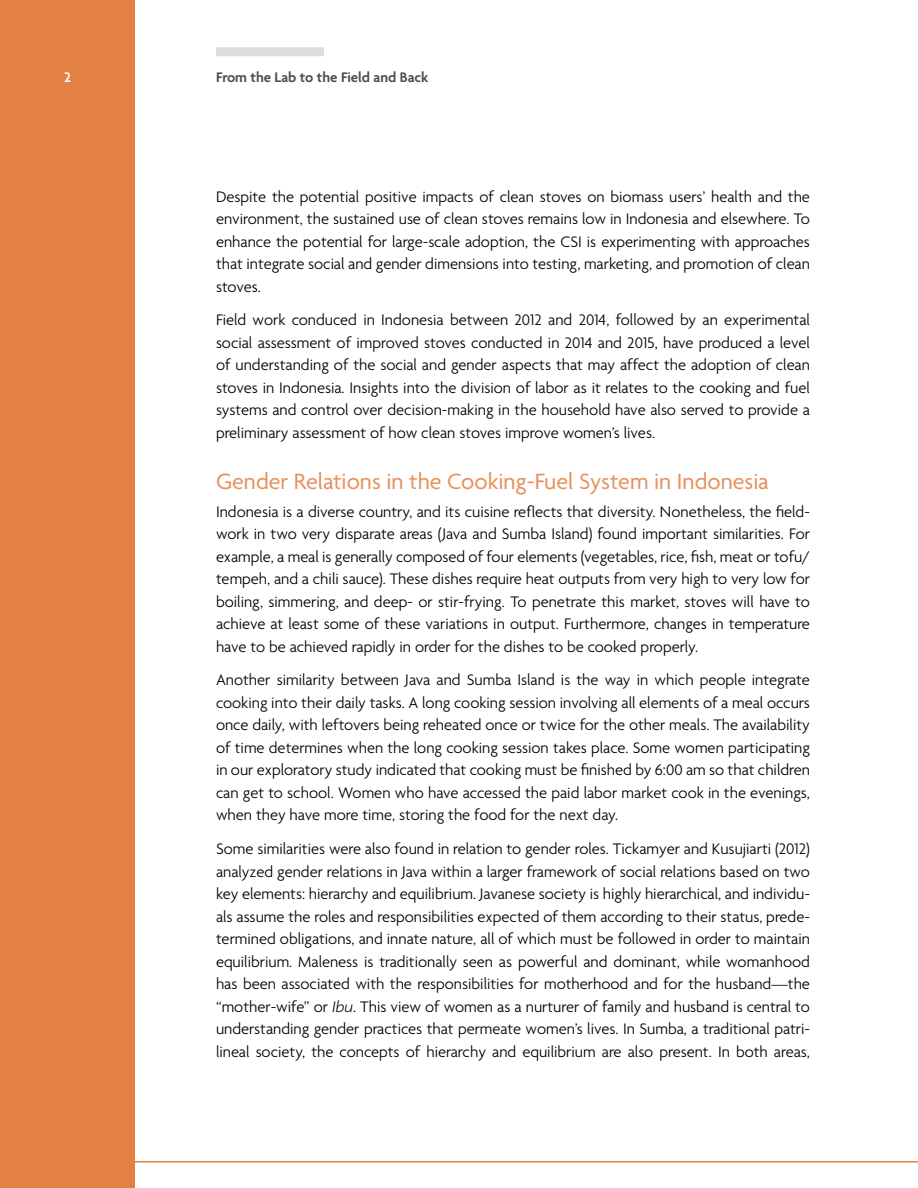
<style>
.page{position:relative;width:918px;height:1188px;background:#fff}
.page>*{position:absolute;margin:0;border:0;box-sizing:border-box;transform-origin:0 0}
.t1{font:24px "Agenda";color:#e6915c}
.t2{font:300 16.5px/22.5px "Agenda";color:#000;text-align:justify}
.t3{font:600 15px "Agenda";color:#4d4d4f}
.t4{font:600 15px "Agenda";color:#fff}
.s1{font-style:italic}
</style>
<div class="page">
<hr style="left:0;top:1161px;width:918px;height:1px;background:#e28143">
<div style="left:216px;top:47px;width:108px;height:9px;background:#dcddde"></div>
<div style="left:0;top:0;width:135px;height:1188px;background:#e28143"></div>
<p class="t4" style="left:64px;top:68px;width:8px">2</p>
<p class="t3" style="left:216px;top:68px;width:214px">From the Lab to the Field and Back</p>
<p class="t2" style="left:216px;top:185px;width:596px">Despite the potential positive impacts of clean stoves on biomass users’ health and the environment, the sustained use of clean stoves remains low in Indonesia and elsewhere. To enhance the potential for large-scale adoption, the CSI is experimenting with approaches that integrate social and gender dimensions into testing, marketing, and promotion of clean stoves.</p>
<p class="t2" style="left:216px;top:309px;width:596px">Field work conduced in Indonesia between 2012 and 2014, followed by an experimental social assessment of improved stoves conducted in 2014 and 2015, have produced a level of understanding of the social and gender aspects that may affect the adoption of clean stoves in Indonesia. Insights into the division of labor as it relates to the cooking and fuel systems and control over decision-making in the household have also served to provide a preliminary assessment of how clean stoves improve women’s lives.</p>
<h1 class="t1" style="left:216px;top:467px;width:554px">Gender Relations in the Cooking-Fuel System in Indonesia</h1>
<p class="t2" style="left:216px;top:500px;width:596px">Indonesia is a diverse country, and its cuisine reflects that diversity. Nonetheless, the field&shy;work in two very disparate areas (Java and Sumba Island) found important similarities. For example, a meal is generally composed of four elements (vegetables, rice, fish, meat or tofu/ tempeh, and a chili sauce). These dishes require heat outputs from very high to very low for boiling, simmering, and deep- or stir-frying. To penetrate this market, stoves will have to achieve at least some of these variations in output. Furthermore, changes in temperature have to be achieved rapidly in order for the dishes to be cooked properly.</p>
<p class="t2" style="left:216px;top:669px;width:596px">Another similarity between Java and Sumba Island is the way in which people integrate cooking into their daily tasks. A long cooking session involving all elements of a meal occurs once daily, with leftovers being reheated once or twice for the other meals. The availability of time determines when the long cooking session takes place. Some women participating in our exploratory study indicated that cooking must be finished by 6:00 am so that children can get to school. Women who have accessed the paid labor market cook in the evenings, when they have more time, storing the food for the next day.</p>
<p class="t2" style="left:216px;top:837px;width:596px">Some similarities were also found in relation to gender roles. Tickamyer and Kusujiarti (2012) analyzed gender relations in Java within a larger framework of social relations based on two key elements: hierarchy and equilibrium. Javanese society is highly hierarchical, and individu&shy;als assume the roles and responsibilities expected of them according to their status, prede&shy;termined obligations, and innate nature, all of which must be followed in order to maintain equilibrium. Maleness is traditionally seen as powerful and dominant, while womanhood has been associated with the responsibilities for motherhood and for the husband—the “mother-wife” or <span class="s1">Ibu</span>. This view of women as a nurturer of family and husband is central to understanding gender practices that permeate women’s lives. In Sumba, a traditional patri&shy;lineal society, the concepts of hierarchy and equilibrium are also present. In both areas,</p>
</div>
